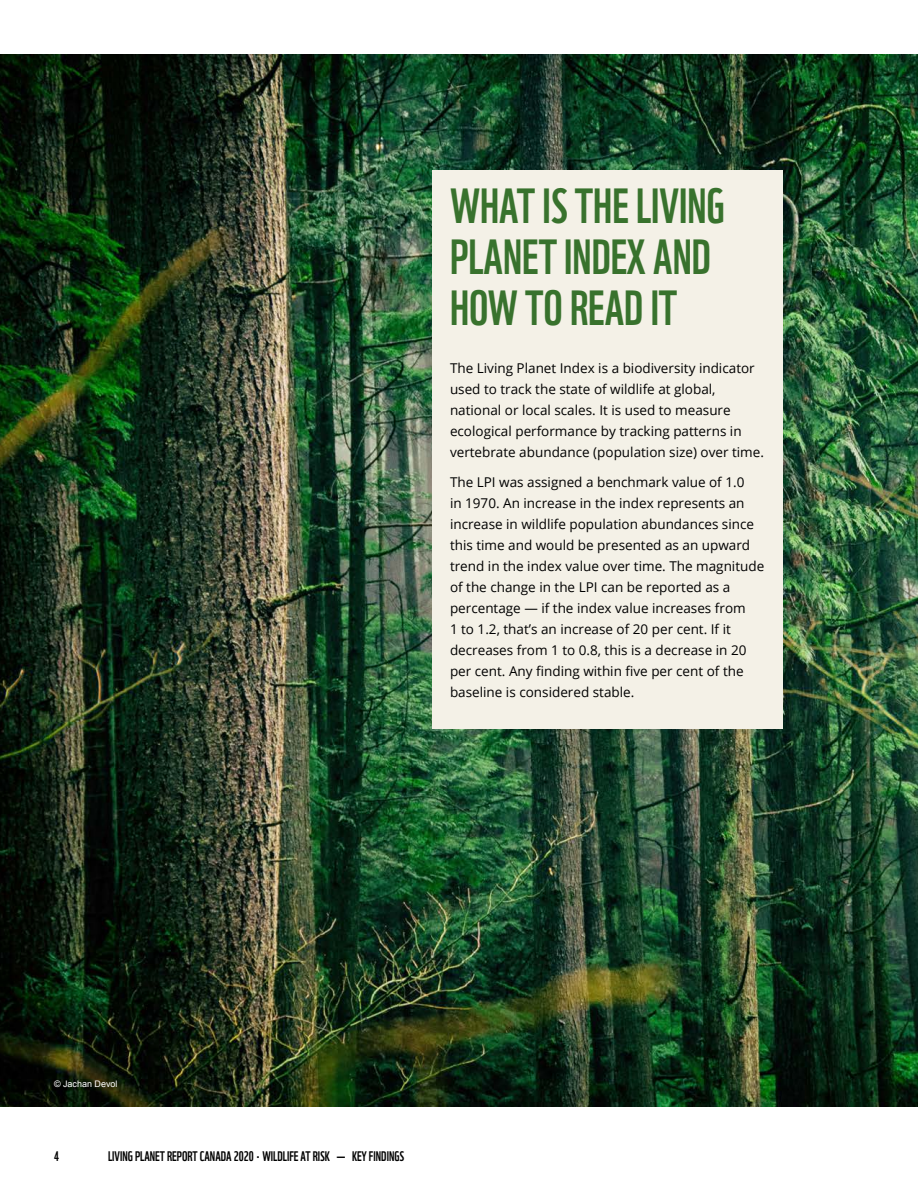
<style>
.page{position:relative;width:918px;height:1188px;background:#fff}
.page>*{position:absolute;margin:0;border:0;box-sizing:border-box;transform-origin:0 0}
.Heading_3{font:48px/51px "WWF";color:#38722d}
.body_sans{font:13.5px/21px "Open Sans";color:#000}
.t1{font:13.5px "WWF";color:#000}
.Copyright_Credit{font:9px "Arial";color:#fff}
</style>
<div class="page">
<img style="left:0;top:54px;width:918px;height:1053px">
<div style="left:432px;top:170px;width:351px;height:559px;background:#f4f1e7"></div>
<p class="Heading_3" style="left:450px;top:175px;width:276px">WHAT IS THE LIVING<br>PLANET INDEX AND<br>HOW TO READ IT</p>
<p class="body_sans" style="left:450px;top:357px;width:315px">The Living Planet Index is a biodiversity indicator used to track the state of wildlife at global, national or local scales. It is used to measure ecological performance by tracking patterns in vertebrate abundance (population size) over time.</p>
<p class="body_sans" style="left:450px;top:471px;width:316px">The LPI was assigned a benchmark value of 1.0<br>in 1970. An increase in the index represents an increase in wildlife population abundances since this time and would be presented as an upward trend in the index value over time. The magnitude of the change in the LPI can be reported as a percentage — if the index value increases from<br>1 to 1.2, that’s an increase of 20 per cent. If it decreases from 1 to 0.8, this is a decrease in 20 per cent. Any finding within five per cent of the baseline is considered stable.</p>
<p class="Copyright_Credit" style="left:54px;top:1077px;width:65px">© Jachan Devol</p>
<p class="t1" style="left:54px;top:1146px;width:6px">4</p>
<p class="t1" style="left:108px;top:1146px;width:298px">LIVING PLANET REPORT CANADA 2020 • WILDLIFE AT RISK — KEY FINDINGS</p>
</div>
